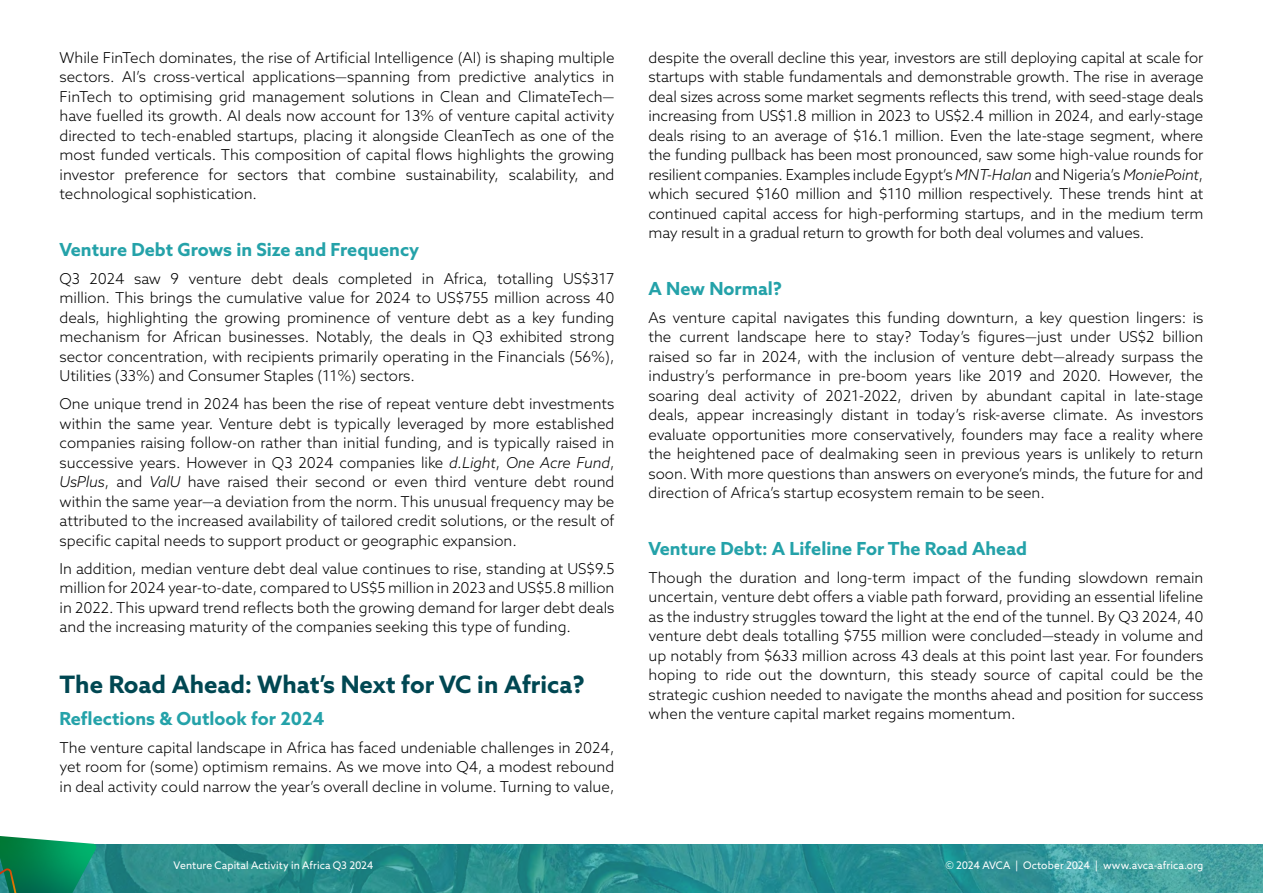
<style>
.page{position:relative;width:1263px;height:893px;background:#fff}
.page>*{position:absolute;margin:0;border:0;box-sizing:border-box;transform-origin:0 0}
.t1{font:700 24px "Azo Sans";color:#004752}
.Body_Copy{font:700 18px "Azo Sans";color:#24a2a9}
.Body_Copy-2{font:300 15px/19.5px "Azo Sans";color:#000;text-align:justify}
.t2{font:10.5px "Azo Sans";letter-spacing:.005em;color:#fff}
.s1{font-style:italic}
</style>
<div class="page">
<img style="left:97px;top:844px;width:1166px;height:49px">
<svg style="left:0;top:836px;width:97px;height:57px"></svg>
<p class="Body_Copy-2" style="left:60px;top:48px;width:556px">While FinTech dominates, the rise of Artificial Intelligence (AI) is shaping multiple sectors. AI’s cross-vertical applications—spanning from predictive analytics in FinTech to optimising grid management solutions in Clean and ClimateTech— have fuelled its growth. AI deals now account for 13% of venture capital activity directed to tech-enabled startups, placing it alongside CleanTech as one of the most funded verticals. This composition of capital flows highlights the growing investor preference for sectors that combine sustainability, scalability, and technological sophistication.</p>
<h2 class="Body_Copy" style="left:60px;top:238px;width:361px">Venture Debt Grows in Size and Frequency</h2>
<p class="Body_Copy-2" style="left:60px;top:269px;width:556px">Q3 2024 saw 9 venture debt deals completed in Africa, totalling US$317 million. This brings the cumulative value for 2024 to US$755 million across 40 deals, highlighting the growing prominence of venture debt as a key funding mechanism for African businesses. Notably, the deals in Q3 exhibited strong sector concentration, with recipients primarily operating in the Financials (56%), Utilities (33%) and Consumer Staples (11%) sectors.</p>
<p class="Body_Copy-2" style="left:60px;top:394px;width:556px">One unique trend in 2024 has been the rise of repeat venture debt investments within the same year. Venture debt is typically leveraged by more established companies raising follow-on rather than initial funding, and is typically raised in successive years. However in Q3 2024 companies like <span class="s1">d.Light</span>, <span class="s1">One Acre Fund</span>, <span class="s1">UsPlus</span>, and <span class="s1">ValU</span> have raised their second or even third venture debt round within the same year—a deviation from the norm. This unusual frequency may be attributed to the increased availability of tailored credit solutions, or the result of specific capital needs to support product or geographic expansion.</p>
<p class="Body_Copy-2" style="left:60px;top:559px;width:556px">In addition, median venture debt deal value continues to rise, standing at US$9.5 million for 2024 year-to-date, compared to US$5 million in 2023 and US$5.8 million in 2022. This upward trend reflects both the growing demand for larger debt deals and the increasing maturity of the companies seeking this type of funding.</p>
<h2 class="t1" style="left:60px;top:669px;width:527px">The Road Ahead: What’s Next for VC in Africa?</h2>
<p class="Body_Copy" style="left:60px;top:706px;width:266px">Reflections &amp; Outlook for 2024</p>
<p class="Body_Copy-2" style="left:60px;top:737px;width:556px">The venture capital landscape in Africa has faced undeniable challenges in 2024, yet room for (some) optimism remains. As we move into Q4, a modest rebound in deal activity could narrow the year’s overall decline in volume. Turning to value,</p>
<p class="Body_Copy-2" style="left:648px;top:48px;width:556px">despite the overall decline this year, investors are still deploying capital at scale for startups with stable fundamentals and demonstrable growth. The rise in average deal sizes across some market segments reflects this trend, with seed-stage deals increasing from US$1.8 million in 2023 to US$2.4 million in 2024, and early-stage deals rising to an average of $16.1 million. Even the late-stage segment, where the funding pullback has been most pronounced, saw some high-value rounds for resilient companies. Examples include Egypt’s <span class="s1">MNT-Halan</span> and Nigeria’s <span class="s1">MoniePoint</span>, which secured $160 million and $110 million respectively. These trends hint at continued capital access for high-performing startups, and in the medium term may result in a gradual return to growth for both deal volumes and values.</p>
<h2 class="Body_Copy" style="left:648px;top:277px;width:135px">A New Normal?</h2>
<p class="Body_Copy-2" style="left:648px;top:308px;width:556px">As venture capital navigates this funding downturn, a key question lingers: is the current landscape here to stay? Today’s figures—just under US$2 billion raised so far in 2024, with the inclusion of venture debt—already surpass the industry’s performance in pre-boom years like 2019 and 2020. However, the soaring deal activity of 2021-2022, driven by abundant capital in late-stage deals, appear increasingly distant in today’s risk-averse climate. As investors evaluate opportunities more conservatively, founders may face a reality where the heightened pace of dealmaking seen in previous years is unlikely to return soon. With more questions than answers on everyone’s minds, the future for and direction of Africa’s startup ecosystem remain to be seen.</p>
<h2 class="Body_Copy" style="left:648px;top:537px;width:380px">Venture Debt: A Lifeline For The Road Ahead</h2>
<p class="Body_Copy-2" style="left:648px;top:568px;width:556px">Though the duration and long-term impact of the funding slowdown remain uncertain, venture debt offers a viable path forward, providing an essential lifeline as the industry struggles toward the light at the end of the tunnel. By Q3 2024, 40 venture debt deals totalling $755 million were concluded—steady in volume and up notably from $633 million across 43 deals at this point last year. For founders hoping to ride out the downturn, this steady source of capital could be the strategic cushion needed to navigate the months ahead and position for success when the venture capital market regains momentum.</p>
<p class="t2" style="left:174px;top:859px;width:201px">Venture Capital Activity in Africa Q3 2024</p>
<p class="t2" style="left:945px;top:859px;width:260px">© 2024 AVCA | October 2024 | www.avca-africa.org</p>
</div>
